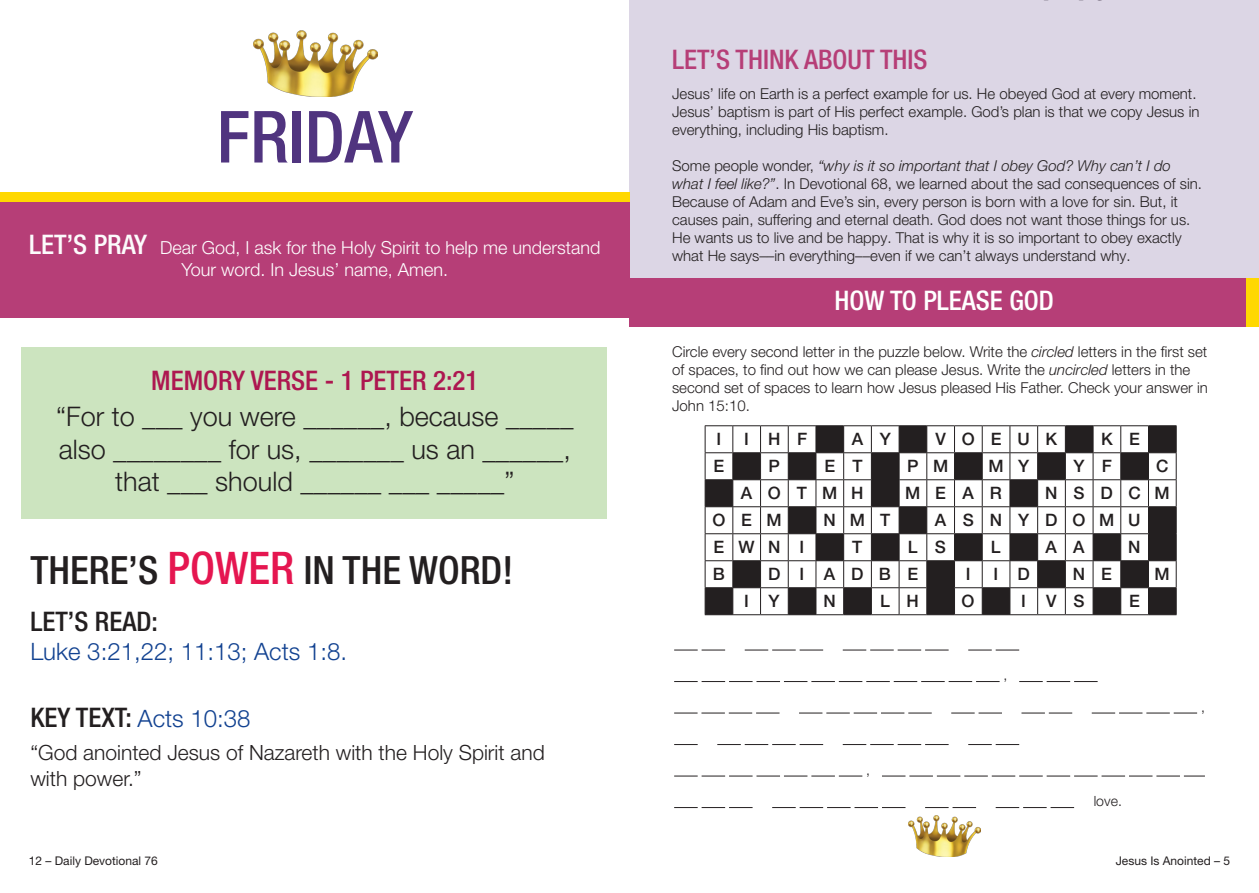
<style>
.page{position:relative;width:1259px;height:893px;background:#fff}
.page>*{position:absolute;margin:0;border:0;box-sizing:border-box;transform-origin:0 0}
.t1{font:500 condensed 72px "Helvetica Neue LT Pro";color:#50347f}
.t2{font:500 condensed 39px "Helvetica Neue LT Pro";color:#231f20}
.t3{font:300 27px/32.4px "Helvetica Neue LT Pro";color:#231f20;text-align:center}
.t4{font:500 condensed 27px "Helvetica Neue LT Pro";color:#ad1750}
.t5{font:500 condensed 27px "Helvetica Neue LT Pro";color:#b63e77}
.t6{font:500 condensed 27px "Helvetica Neue LT Pro";color:#fff}
.t7{font:500 condensed 27px "Helvetica Neue LT Pro";color:#231f20}
.t8{font:300 24px "Helvetica Neue LT Pro";color:#124291}
.t9{font:300 21px/25.2px "Helvetica Neue LT Pro";color:#231f20}
.t10{font:300 18px/21.6px "Helvetica Neue LT Pro";color:#fff;text-align:center}
.t11{font:500 17.1px "Helvetica Neue LT Pro";letter-spacing:.925em;color:#231f20}
.t12{font:300 15px/18px "Helvetica Neue LT Pro";color:#231f20}
.t13{font:300 14.1px "Helvetica Neue LT Pro";color:#231f20}
.t14{font:12px "Helvetica Neue LT Pro";color:#231f20}
.s1{font-weight:500;font-stretch:condensed;font-size:27px;color:#fcfbfc}
.s2{font-size:45px;color:#e51650}
.s3{font-weight:500;font-stretch:condensed;font-size:27px;color:#231f20}
.s4{font-style:italic}
</style>
<div class="page">
<img style="left:908px;top:815px;width:72px;height:41px">
<div style="left:629px;top:0;width:630px;height:305px;background:#dcd6e5"></div>
<div style="left:629px;top:278px;width:630px;height:48px;background:#b63e77"></div>
<div style="left:1246px;top:278px;width:13px;height:48px;background:#ffd801"></div>
<svg style="left:674px;top:650px;width:51px;height:1px"></svg>
<svg style="left:744px;top:650px;width:79px;height:1px"></svg>
<svg style="left:842px;top:650px;width:106px;height:1px"></svg>
<svg style="left:968px;top:650px;width:51px;height:1px"></svg>
<svg style="left:674px;top:681px;width:325px;height:1px"></svg>
<svg style="left:1019px;top:681px;width:78px;height:1px"></svg>
<svg style="left:674px;top:713px;width:105px;height:1px"></svg>
<svg style="left:799px;top:713px;width:132px;height:1px"></svg>
<svg style="left:951px;top:713px;width:51px;height:1px"></svg>
<svg style="left:1021px;top:713px;width:51px;height:1px"></svg>
<svg style="left:1091px;top:713px;width:106px;height:1px"></svg>
<svg style="left:674px;top:744px;width:23px;height:1px"></svg>
<svg style="left:717px;top:744px;width:106px;height:1px"></svg>
<svg style="left:842px;top:744px;width:106px;height:1px"></svg>
<svg style="left:968px;top:744px;width:51px;height:1px"></svg>
<svg style="left:674px;top:776px;width:188px;height:1px"></svg>
<svg style="left:882px;top:776px;width:323px;height:1px"></svg>
<svg style="left:674px;top:807px;width:78px;height:1px"></svg>
<svg style="left:772px;top:807px;width:133px;height:1px"></svg>
<svg style="left:925px;top:807px;width:51px;height:1px"></svg>
<svg style="left:995px;top:807px;width:79px;height:1px"></svg>
<svg style="left:705px;top:425px;width:471px;height:190px"></svg>
<div style="left:21px;top:347px;width:586px;height:171px;background:#cce4bf"></div>
<img style="left:253px;top:31px;width:125px;height:65px">
<div style="left:0;top:193px;width:629px;height:124px;background:#b63e77"></div>
<div style="left:0;top:193px;width:629px;height:9px;background:#ffd801"></div>
<p class="t1" style="left:217px;top:94px;width:198px">FRIDAY</p>
<p class="t10" style="left:29px;top:236px;width:573px"><span class="s1">LET’S PRAY</span> Dear God, I ask for the Holy Spirit to help me understand<br>Your word. In Jesus’ name, Amen.</p>
<p class="t4" style="left:151px;top:364px;width:329px">MEMORY VERSE - 1 PETER 2:21</p>
<p class="t3" style="left:56px;top:400px;width:519px">“For to ___ you were ______, because _____ also ________ for us, _______ us an ______, that ___ should ______ ___ _____”</p>
<p class="t2" style="left:30px;top:547px;width:484px">THERE’S <span class="s2">POWER</span> IN THE WORD!</p>
<p class="t7" style="left:30px;top:606px;width:129px">LET’S READ:</p>
<p class="t8" style="left:30px;top:637px;width:318px">Luke 3:21,22; 11:13; Acts 1:8.</p>
<p class="t8" style="left:30px;top:703px;width:222px"><span class="s3">KEY TEXT:</span> Acts 10:38</p>
<p class="t9" style="left:30px;top:740px;width:516px">“God anointed Jesus of Nazareth with the Holy Spirit and with power.”</p>
<p class="t14" style="left:29px;top:853px;width:131px">12 – Daily Devotional 76</p>
<p class="t5" style="left:672px;top:44px;width:257px">LET’S THINK ABOUT THIS</p>
<p class="t12" style="left:672px;top:84px;width:529px">Jesus’ life on Earth is a perfect example for us. He obeyed God at every moment.<br>Jesus’ baptism is part of His perfect example. God’s plan is that we copy Jesus in everything, including His baptism.</p>
<p class="t12" style="left:672px;top:156px;width:531px">Some people wonder, <span class="s4">“why is it so important that I obey God? Why can’t I do what I feel like?”</span>. In Devotional 68, we learned about the sad consequences of sin.<br>Because of Adam and Eve’s sin, every person is born with a love for sin. But, it causes pain, suffering and eternal death. God does not want those things for us.<br>He wants us to live and be happy. That is why it is so important to obey exactly what He says––in everything––even if we can’t always understand why.</p>
<p class="t6" style="left:834px;top:285px;width:221px">HOW TO PLEASE GOD</p>
<p class="t12" style="left:672px;top:342px;width:537px">Circle every second letter in the puzzle below. Write the <span class="s4">circled</span> letters in the first set of spaces, to find out how we can please Jesus. Write the <span class="s4">uncircled</span> letters in the second set of spaces to learn how Jesus pleased His Father. Check your answer in John 15:10.</p>
<p class="t11" style="left:716px;top:429px;width:6px">I</p>
<p class="t11" style="left:744px;top:429px;width:64px">IHF</p>
<p class="t11" style="left:852px;top:429px;width:40px">A Y</p>
<p class="t11" style="left:935px;top:429px;width:123px">VOEUK</p>
<p class="t11" style="left:1101px;top:429px;width:40px">K E</p>
<p class="t11" style="left:713px;top:456px;width:12px">E</p>
<p class="t11" style="left:768px;top:456px;width:13px">P</p>
<p class="t11" style="left:824px;top:456px;width:40px">E T</p>
<p class="t11" style="left:907px;top:456px;width:43px">P M</p>
<p class="t11" style="left:988px;top:456px;width:42px">M Y</p>
<p class="t11" style="left:1073px;top:456px;width:40px">Y F</p>
<p class="t11" style="left:1156px;top:456px;width:14px">C</p>
<p class="t11" style="left:741px;top:483px;width:124px">AOTMH</p>
<p class="t11" style="left:905px;top:483px;width:98px">MEAR</p>
<p class="t11" style="left:1045px;top:483px;width:126px">NSDCM</p>
<p class="t11" style="left:712px;top:510px;width:71px">OEM</p>
<p class="t11" style="left:823px;top:510px;width:68px">NMT</p>
<p class="t11" style="left:935px;top:510px;width:207px">ASNYDOMU</p>
<p class="t11" style="left:713px;top:537px;width:92px">EWN I</p>
<p class="t11" style="left:852px;top:537px;width:12px">T</p>
<p class="t11" style="left:908px;top:537px;width:40px">L S</p>
<p class="t11" style="left:991px;top:537px;width:11px">L</p>
<p class="t11" style="left:1045px;top:537px;width:41px">A A</p>
<p class="t11" style="left:1128px;top:537px;width:14px">N</p>
<p class="t11" style="left:713px;top:564px;width:14px">B</p>
<p class="t11" style="left:768px;top:564px;width:152px">D I ADBE</p>
<p class="t11" style="left:965px;top:564px;width:6px">I</p>
<p class="t11" style="left:993px;top:564px;width:38px">I D</p>
<p class="t11" style="left:1072px;top:564px;width:41px">N E</p>
<p class="t11" style="left:1154px;top:564px;width:17px">M</p>
<p class="t11" style="left:744px;top:591px;width:37px">I Y</p>
<p class="t11" style="left:823px;top:591px;width:14px">N</p>
<p class="t11" style="left:880px;top:591px;width:40px">L H</p>
<p class="t11" style="left:961px;top:591px;width:14px">O</p>
<p class="t11" style="left:1021px;top:591px;width:65px">IVS</p>
<p class="t11" style="left:1129px;top:591px;width:12px">E</p>
<p class="t13" style="left:866px;top:761px;width:5px">,</p>
<p class="t13" style="left:1003px;top:666px;width:5px">,</p>
<p class="t13" style="left:1093px;top:792px;width:30px">love.</p>
<p class="t13" style="left:1201px;top:698px;width:5px">,</p>
<p class="t14" style="left:1115px;top:853px;width:116px">Jesus Is Anointed – 5</p>
</div>
